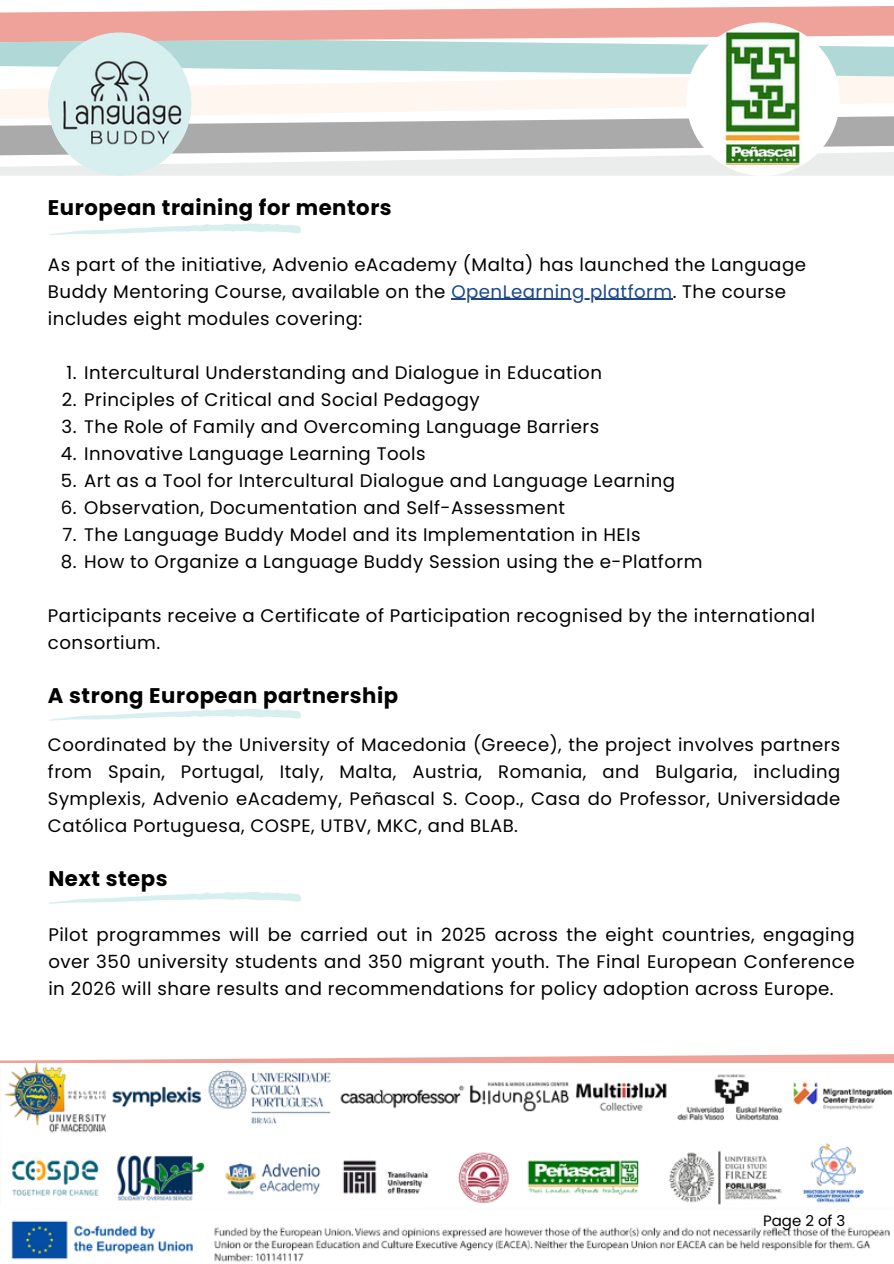
<style>
.page{position:relative;width:894px;height:1264px;background:#fff}
.page>*{position:absolute;margin:0;border:0;box-sizing:border-box;transform-origin:0 0}
.t1{font:700 21.15px "Poppins";letter-spacing:.025em;color:#000}
.t2{font:18.15px/27px "Poppins";letter-spacing:.025em;color:#000}
.t3{font:18px/27px "Poppins";letter-spacing:.025em;color:#000;text-align:justify}
.t4{font:15px "Poppins";color:#000}
.s1{color:#1b478a}
</style>
<div class="page">
<svg style="left:50px;top:709px;width:251px;height:11px"></svg>
<hr style="left:451px;top:299px;width:221px;height:1px;background:#1b478a">
<svg style="left:49px;top:223px;width:252px;height:12px"></svg>
<svg style="left:0;top:6px;width:893px;height:170px"></svg>
<svg style="left:50px;top:892px;width:251px;height:11px"></svg>
<svg style="left:0;top:1054px;width:893px;height:9px"></svg>
<img style="left:4px;top:1063px;width:889px;height:199px">
<img style="left:686px;top:22px;width:153px;height:153px">
<p class="t1" style="left:48px;top:193px;width:345px">European training for mentors</p>
<p class="t2" style="left:48px;top:251px;width:759px">As part of the initiative, Advenio eAcademy (Malta) has launched the Language<br>Buddy Mentoring Course, available on the <span class="s1">OpenLearning platform</span>. The course includes eight modules covering:</p>
<p class="t2" style="left:66px;top:359px;width:537px">1. Intercultural Understanding and Dialogue in Education</p>
<p class="t2" style="left:62px;top:386px;width:419px">2. Principles of Critical and Social Pedagogy</p>
<p class="t2" style="left:62px;top:413px;width:539px">3. The Role of Family and Overcoming Language Barriers</p>
<p class="t2" style="left:61px;top:440px;width:366px">4. Innovative Language Learning Tools</p>
<p class="t2" style="left:61px;top:467px;width:615px">5. Art as a Tool for Intercultural Dialogue and Language Learning</p>
<p class="t2" style="left:61px;top:494px;width:505px">6. Observation, Documentation and Self-Assessment</p>
<p class="t2" style="left:62px;top:521px;width:579px">7. The Language Buddy Model and its Implementation in HEIs</p>
<p class="t2" style="left:61px;top:548px;width:643px">8. How to Organize a Language Buddy Session using the e-Platform</p>
<p class="t2" style="left:48px;top:602px;width:768px">Participants receive a Certificate of Participation recognised by the international consortium.</p>
<p class="t1" style="left:48px;top:680px;width:351px">A strong European partnership</p>
<p class="t3" style="left:48px;top:731px;width:793px">Coordinated by the University of Macedonia (Greece), the project involves partners from Spain, Portugal, Italy, Malta, Austria, Romania, and Bulgaria, including Symplexis, Advenio eAcademy, Peñascal S. Coop., Casa do Professor, Universidade Católica Portuguesa, COSPE, UTBV, MKC, and BLAB.</p>
<p class="t1" style="left:48px;top:863px;width:121px">Next steps</p>
<p class="t2" style="left:48px;top:921px;width:807px;text-align:justify">Pilot programmes will be carried out in 2025 across the eight countries, engaging over 350 university students and 350 migrant youth. The Final European Conference in 2026 will share results and recommendations for policy adoption across Europe.</p>
<p class="t4" style="left:762px;top:1210px;width:84px">Page 2 of 3</p>
</div>
